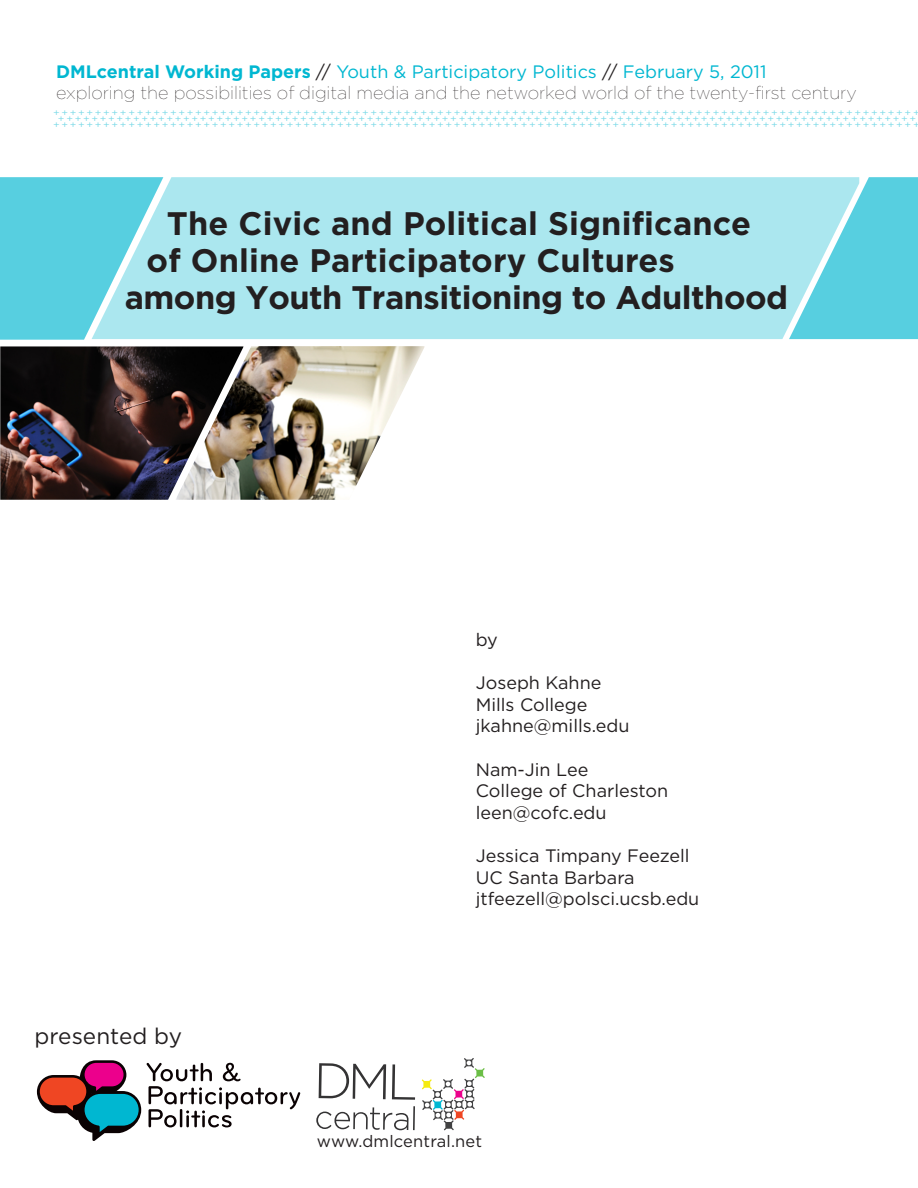
<style>
.page{position:relative;width:918px;height:1188px;background:#fff}
.page>*{position:absolute;margin:0;border:0;box-sizing:border-box;transform-origin:0 0}
.t1{font:700 32.55px "Gotham HTF";letter-spacing:.005em;color:#231f20}
.t2{font:700 32.55px "Gotham HTF";letter-spacing:-.015em;color:#231f20}
.t3{font:22.5px "Gotham HTF";letter-spacing:.005em;color:#231f20}
.t4{font:18px/21.6px "Gotham HTF";color:#231f20}
.t5{font:100 18px "Gotham HTF";color:#231f20}
.t6{font:18px "Gotham HTF";color:#00b7d1}
.t7{font:16.5px "Gotham HTF";letter-spacing:.01em;color:#231f20}
.t8{font:9.45px "Gotham HTF";color:rgb(0 183 209/.5);scale:1.11 1}
.s1{font-weight:700}
.s2{color:#231f20}
</style>
<div class="page">
<div style="left:859px;top:177px;width:59px;height:162px;background:#57cfe0"></div>
<div style="left:163px;top:177px;width:696px;height:162px;background:#abe7ef"></div>
<svg style="left:37px;top:1060px;width:104px;height:81px"></svg>
<svg style="left:147px;top:1063px;width:153px;height:64px"></svg>
<svg style="left:319px;top:1063px;width:67px;height:36px"></svg>
<svg style="left:392px;top:1064px;width:23px;height:36px"></svg>
<svg style="left:316px;top:1107px;width:93px;height:23px"></svg>
<hr style="left:413px;top:1106px;width:2px;height:24px;background:#343334">
<svg style="left:422px;top:1058px;width:63px;height:72px"></svg>
<svg style="left:0;top:177px;width:163px;height:163px"></svg>
<img style="left:243px;top:346px;width:181px;height:154px">
<img style="left:0;top:346px;width:243px;height:154px">
<h3 class="t6" style="left:56px;top:61px;width:712px"><span class="s1">DMLcentral Working Papers</span> <span class="s2">//</span> Youth &amp; Participatory Politics <span class="s2">//</span> February 5, 2011</h3>
<h3 class="t5" style="left:56px;top:83px;width:802px">exploring the possibilities of digital media and the networked world of the twenty-first century</h3>
<p class="t8" style="left:53px;top:107px;width:782px">++++++++++++++++++++++++++++++++++++++++++++++++++++++++++++++++++++++++++++++++++++++++++++++++++++++++</p>
<p class="t8" style="left:58px;top:113px;width:775px">+++++++++++++++++++++++++++++++++++++++++++++++++++++++++++++++++++++++++++++++++++++++++++++++++++++++</p>
<p class="t8" style="left:53px;top:119px;width:782px">++++++++++++++++++++++++++++++++++++++++++++++++++++++++++++++++++++++++++++++++++++++++++++++++++++++++</p>
<h1 class="t1" style="left:167px;top:204px;width:586px">The Civic and Political Significance</h1>
<h1 class="t1" style="left:147px;top:241px;width:530px">of Online Participatory Cultures</h1>
<h1 class="t2" style="left:125px;top:278px;width:665px">among Youth Transitioning to Adulthood</h1>
<h2 class="t3" style="left:35px;top:1024px;width:149px">presented by</h2>
<h3 class="t4" style="left:476px;top:629px;width:24px">by</h3>
<h3 class="t4" style="left:476px;top:672px;width:155px">Joseph Kahne<br>Mills College jkahne@mills.edu</h3>
<h3 class="t4" style="left:476px;top:758px;width:194px">Nam-Jin Lee<br>College of Charleston leen@cofc.edu</h3>
<h3 class="t4" style="left:476px;top:845px;width:225px">Jessica Timpany Feezell<br>UC Santa Barbara jtfeezell@polsci.ucsb.edu</h3>
<h3 class="t7" style="left:317px;top:1132px;width:167px">www.dmlcentral.net</h3>
</div>
